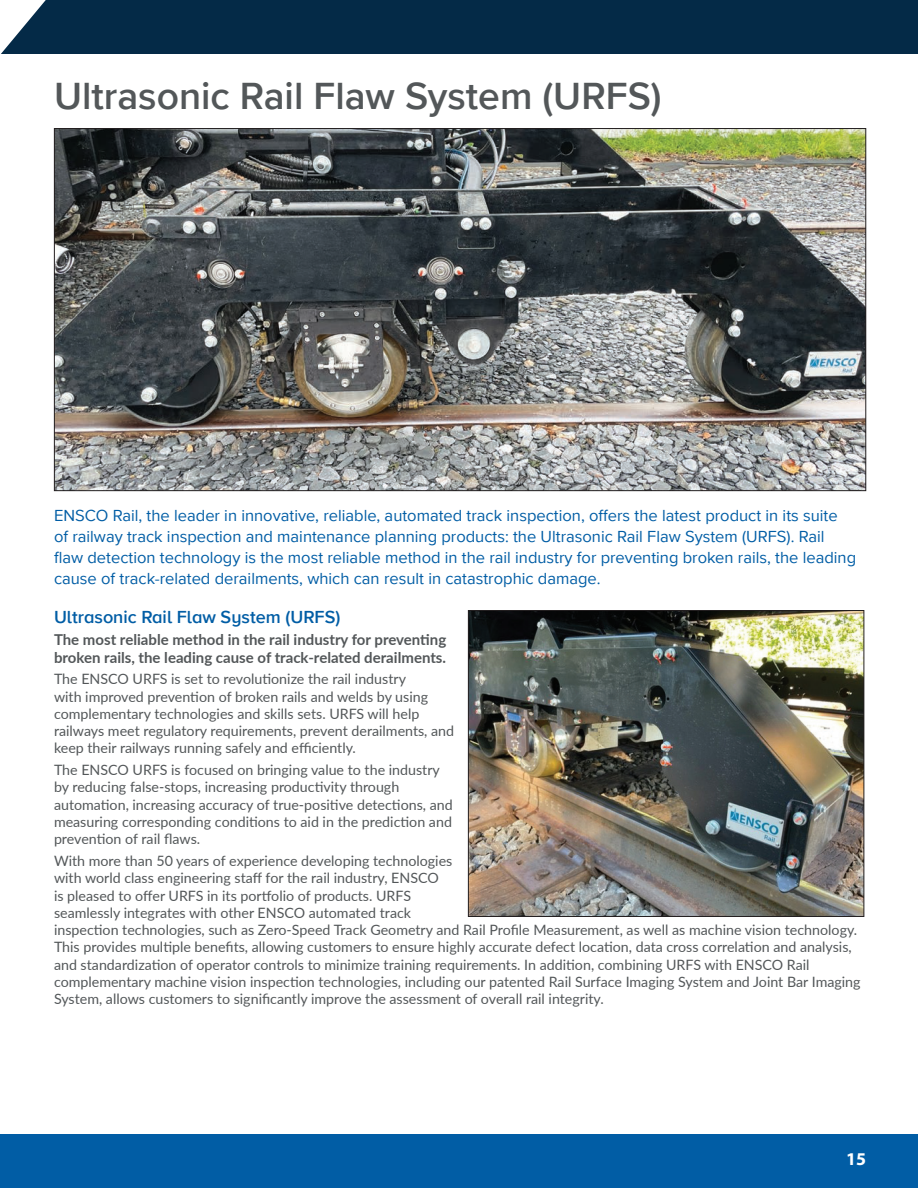
<style>
.page{position:relative;width:918px;height:1188px;background:#fff}
.page>*{position:absolute;margin:0;border:0;box-sizing:border-box;transform-origin:0 0}
.t1{font:600 39px "Proxima Nova";color:#535759}
.t2{font:600 18px "Proxima Nova A";color:#015da5}
.t3{font:700 18px "Myriad Pro";color:#fff}
.t4{font:16.5px/21px "Proxima Nova";color:#015da5}
.t5{font:700 15px/17.2px "Lato";color:#535759}
.t6{font:14.25px/17.2px "Lato";color:#535759}
</style>
<div class="page">
<div style="left:0;top:1134px;width:918px;height:54px;background:#015da5"></div>
<div style="left:1px;top:0;width:917px;height:54px;background:#042a47"></div>
<img style="left:470px;top:612px;width:392px;height:303px">
<div style="left:468px;top:610px;width:396px;height:307px;border:1px solid #231f20"></div>
<img style="left:56px;top:130px;width:808px;height:359px">
<h1 class="t1" style="left:54px;top:66px;width:609px">Ultrasonic Rail Flaw System (URFS)</h1>
<p class="t4" style="left:54px;top:504px;width:804px">ENSCO Rail, the leader in innovative, reliable, automated track inspection, offers the latest product in its suite<br>of railway track inspection and maintenance planning products: the Ultrasonic Rail Flaw System (URFS). Rail flaw detection technology is the most reliable method in the rail industry for preventing broken rails, the leading cause of track-related derailments, which can result in catastrophic damage.</p>
<p class="t2" style="left:54px;top:603px;width:288px">Ultrasonic Rail Flaw System (URFS)</p>
<p class="t5" style="left:54px;top:631px;width:394px">The most reliable method in the rail industry for preventing broken rails, the leading cause of track-related derailments.</p>
<p class="t6" style="left:54px;top:670px;width:402px">The ENSCO URFS is set to revolutionize the rail industry<br>with improved prevention of broken rails and welds by using complementary technologies and skills sets. URFS will help railways meet regulatory requirements, prevent derailments, and keep their railways running safely and efficiently.</p>
<p class="t6" style="left:54px;top:761px;width:400px">The ENSCO URFS is focused on bringing value to the industry by reducing false-stops, increasing productivity through automation, increasing accuracy of true-positive detections, and measuring corresponding conditions to aid in the prediction and prevention of rail flaws.</p>
<p class="t6" style="left:54px;top:852px;width:808px">With more than 50 years of experience developing technologies<br>with world class engineering staff for the rail industry, ENSCO<br>is pleased to offer URFS in its portfolio of products. URFS<br>seamlessly integrates with other ENSCO automated track<br>inspection technologies, such as Zero-Speed Track Geometry and Rail Profile Measurement, as well as machine vision technology.<br>This provides multiple benefits, allowing customers to ensure highly accurate defect location, data cross correlation and analysis, and standardization of operator controls to minimize training requirements. In addition, combining URFS with ENSCO Rail complementary machine vision inspection technologies, including our patented Rail Surface Imaging System and Joint Bar Imaging System, allows customers to significantly improve the assessment of overall rail integrity.</p>
<p class="t3" style="left:846px;top:1147px;width:21px">15</p>
</div>
